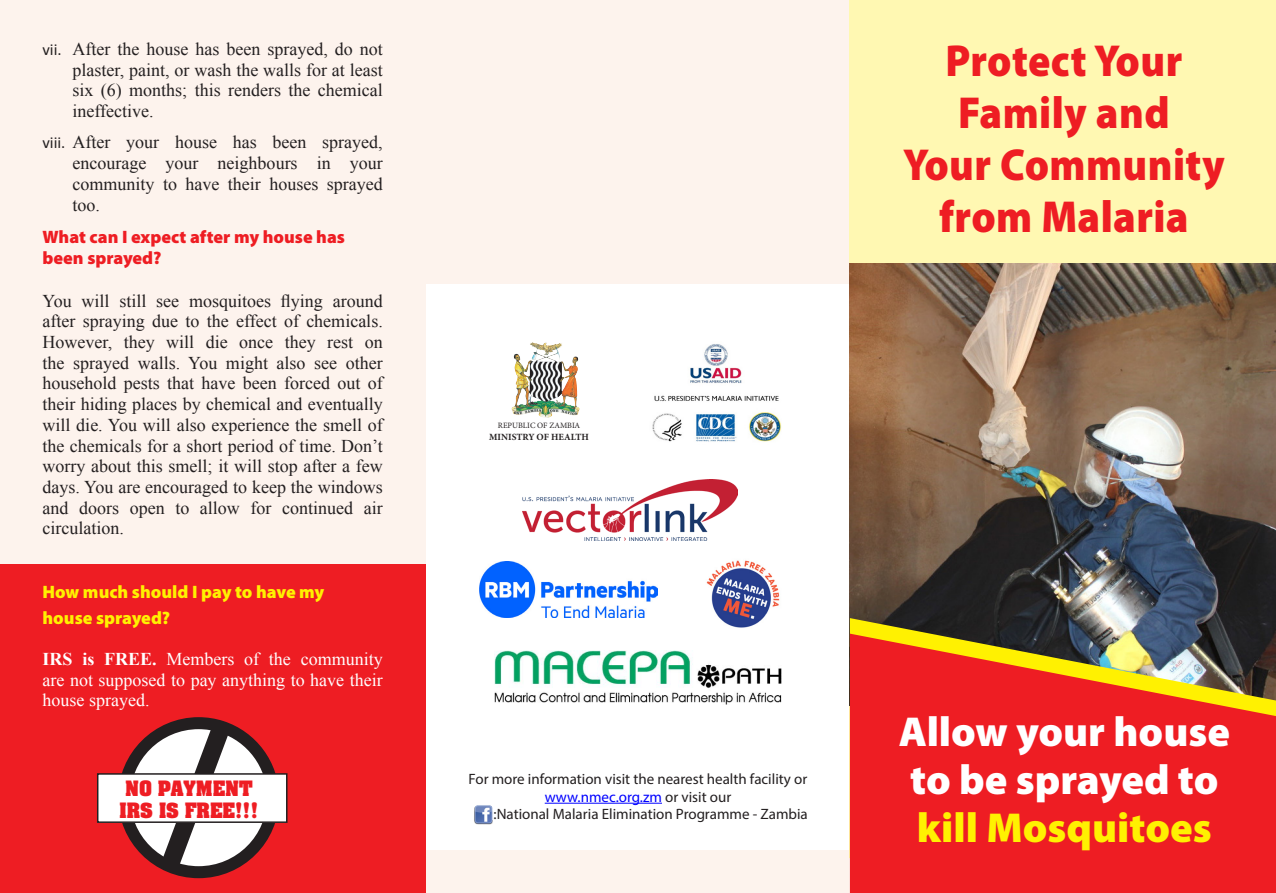
<style>
.page{position:relative;width:1276px;height:893px;background:#fff}
.page>*{position:absolute;margin:0;border:0;box-sizing:border-box;transform-origin:0 0}
.t1{font:900 45px/51.8px "Myriad Pro";letter-spacing:.01em;color:#ee1d23;scale:.92 1}
.t2{font:900 42px/48.3px "Myriad Pro";color:#fff}
.t3{font:900 42px "Myriad Pro";color:#fff101}
.List_Paragraph{font:18px/20.7px "Times New Roman";color:#231f20;text-align:justify}
.t4{font:18px/20.7px "Times New Roman";color:#fff;text-align:justify}
.t5{font:900 18px/21.6px "Myriad Pro";color:#ee1d23}
.t6{font:900 18px "Myriad Pro";color:#fff101}
.t7{font:700 18px "Aachen";color:#ee1d23}
.List_Paragraph-2{font:15px/17.2px "Myriad Pro";color:#231f20;text-align:center}
.t8{font:700 9.45px "Minion Pro";color:#231f20}
.t9{font:8.1px "Minion Pro";color:#231f20}
.s1{font-family:"Calibri";font-size:16.5px}
.s2{font-weight:700}
.s3{color:#00f}
</style>
<div class="page">
<div style="left:419px;top:0;width:438px;height:284px;background:#fdf3ed"></div>
<div style="left:419px;top:850px;width:438px;height:43px;background:#fdf3ed"></div>
<div style="left:850px;top:0;width:426px;height:857px;background:#fff8b2"></div>
<img style="left:850px;top:263px;width:426px;height:355px">
<div style="left:0;top:0;width:425px;height:893px;background:#fdf3ed"></div>
<svg style="left:850px;top:618px;width:426px;height:16px;background:#505241"></svg>
<svg style="left:850px;top:634px;width:426px;height:259px;background:#e02f27"></svg>
<hr style="left:545px;top:803px;width:117px;height:1px;background:#00f">
<img style="left:479px;top:561px;width:178px;height:56px">
<img style="left:706px;top:560px;width:74px;height:68px">
<img style="left:494px;top:651px;width:287px;height:54px">
<img style="left:511px;top:342px;width:68px;height:76px">
<img style="left:652px;top:344px;width:129px;height:98px">
<div style="left:0;top:565px;width:425px;height:328px;background:#ee1d23"></div>
<svg style="left:122px;top:717px;width:154px;height:162px"></svg>
<div style="left:98px;top:774px;width:189px;height:48px;background:#fff"></div>
<div style="left:97px;top:773px;width:190px;height:50px;border:2px solid #231f20"></div>
<img style="left:474px;top:805px;width:19px;height:20px">
<img style="left:523px;top:479px;width:214px;height:61px">
<p class="List_Paragraph" style="left:73px;top:38px;width:312px;text-indent:-30px"><span class="s1">vii.</span> After the house has been sprayed, do not plaster, paint, or wash the walls for at least six (6) months; this renders the chemical ineffective.</p>
<p class="List_Paragraph" style="left:73px;top:132px;width:312px;text-indent:-30px"><span class="s1">viii.</span> After your house has been sprayed, encourage your neighbours in your community to have their houses sprayed too.</p>
<p class="t5" style="left:43px;top:225px;width:304px">What can I expect after my house has been sprayed?</p>
<p class="List_Paragraph" style="left:43px;top:290px;width:342px">You will still see mosquitoes flying around after spraying due to the effect of chemicals.<br>However, they will die once they rest on the sprayed walls. You might also see other household pests that have been forced out of their hiding places by chemical and eventually will die. You will also experience the smell of the chemicals for a short period of time. Don’t worry about this smell; it will stop after a few days. You are encouraged to keep the windows and doors open to allow for continued air circulation.</p>
<p class="t6" style="left:43px;top:580px;width:283px">How much should I pay to have my</p>
<p class="t6" style="left:43px;top:605px;width:129px">house sprayed?</p>
<p class="t4" style="left:43px;top:648px;width:342px"><span class="s2">IRS is FREE.</span> Members of the community are not supposed to pay anything to have their house sprayed.</p>
<p class="t7" style="left:125px;top:775px;width:129px">NO PAYMENT</p>
<p class="t7" style="left:120px;top:797px;width:140px">IRS IS FREE!!!</p>
<p class="t9" style="left:498px;top:420px;width:84px">REPUBLIC OF ZAMBIA</p>
<p class="t8" style="left:489px;top:430px;width:101px">MINISTRY OF HEALTH</p>
<p class="List_Paragraph-2" style="left:468px;top:770px;width:340px">For more information visit the nearest health facility or <span class="s3">www.nmec.org.zm</span> or visit our</p>
<p class="List_Paragraph-2" style="left:493px;top:805px;width:316px">:National Malaria Elimination Programme - Zambia</p>
<p class="t1" style="left:945px;top:33px;width:259px">Protect Your<br>Family and</p>
<p class="t1" style="left:903px;top:137px;width:351px;text-align:center">Your Community from Malaria</p>
<p class="t2" style="left:898px;top:706px;width:333px">Allow your house to be sprayed to</p>
<p class="t3" style="left:917px;top:800px;width:296px">kill Mosquitoes</p>
</div>
